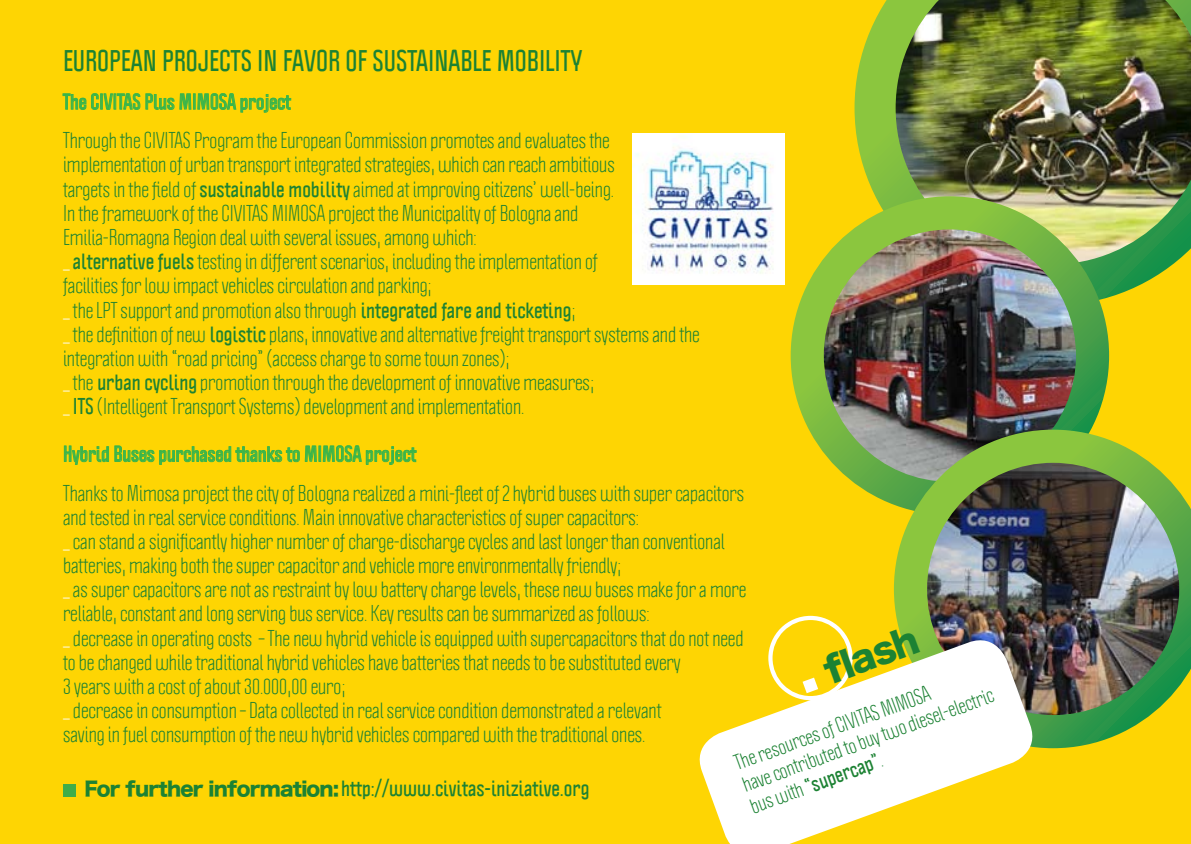
<style>
.page{position:relative;width:1191px;height:844px;background:#fff}
.page>*{position:absolute;margin:0;border:0;box-sizing:border-box;transform-origin:0 0}
.t1{font:35px "Hira Kaku Std W8";color:#1c8233}
.t2{font:700 26.25px "Politica";color:#1c8233}
.t3{font:20.12px/24.2px "Politica";color:#1c8233}
.t4{font:700 20.12px "Politica";color:#1c8233}
.t5{font:19.25px/23.1px "Politica";color:#1c8233}
.t6{font:700 19.25px "Politica";color:#3ab54a}
.s1{font-weight:700}
.s2{font-size:19.25px;color:#fff}
.s3{font-family:"Hira Kaku Std W8";font-weight:400;font-size:19.25px}
</style>
<div class="page">
<div style="left:0;top:0;width:1191px;height:843px;background:#fed503"></div>
<svg style="left:62px;top:93px;width:230px;height:20px"></svg>
<svg style="left:63px;top:445px;width:354px;height:20px"></svg>
<img style="left:854px;top:0;width:337px;height:297px">
<img style="left:790px;top:196px;width:319px;height:309px">
<img style="left:894px;top:429px;width:297px;height:319px">
<img style="left:632px;top:133px;width:152px;height:152px">
<svg style="left:699px;top:632px;width:341px;height:211px;fill:#fff"></svg>
<svg style="left:768px;top:615px;width:84px;height:85px"></svg>
<div style="left:63px;top:784px;width:12px;height:12px;background:#40ad49"></div>
<h2 class="t2" style="left:63px;top:44px;width:521px">EUROPEAN projects in favor of sustainable mobility</h2>
<p class="t6" style="left:63px;top:89px;width:36px">The CIVITAS</p>
<p class="t6" style="left:145px;top:89px;width:45px">Plus MIMOSA</p>
<p class="t6" style="left:240px;top:89px;width:52px">project</p>
<p class="t3" style="left:63px;top:128px;width:638px">Through the CIVITAS Program the European Commission promotes and evaluates the implementation of urban transport integrated strategies, which can reach ambitious<br>targets in the field of <span class="s1">sustainable mobility</span> aimed at improving citizens’ well-being.<br>In the framework of the CIVITAS MIMOSA project the Municipality of Bologna and<br>Emilia‑Romagna Region deal with several issues, among which:<br><span class="s2">_</span> <span class="s1">alternative fuels</span> testing in different scenarios, including the implementation of<br>facilities for low impact vehicles circulation and parking;<br><span class="s2">_</span> the LPT support and promotion also through <span class="s1">integrated fare and ticketing</span>;<br><span class="s2">_</span> the definition of new <span class="s1">logistic</span> plans, innovative and alternative freight transport systems and the integration with “road pricing” (access charge to some town zones);<br><span class="s2">_</span> the <span class="s1">urban cycling</span> promotion through the development of innovative measures;<br><span class="s2">_</span> <span class="s1">ITS</span> (Intelligent Transport Systems) development and implementation.</p>
<p class="t6" style="left:63px;top:441px;width:252px">Hybrid Buses purchased thanks to MIMOSA</p>
<p class="t6" style="left:365px;top:441px;width:52px">project</p>
<p class="t3" style="left:63px;top:480px;width:685px">Thanks to Mimosa project the city of Bologna realized a mini-fleet of 2 hybrid buses with super capacitors and tested in real service conditions. Main innovative characteristics of super capacitors:<br><span class="s2">_</span> can stand a significantly higher number of charge-discharge cycles and last longer than conventional batteries, making both the super capacitor and vehicle more environmentally friendly;<br><span class="s2">_</span> as super capacitors are not as restraint by low battery charge levels, these new buses make for a more reliable, constant and long serving bus service. Key results can be summarized as follows:<br><span class="s2">_</span> decrease in operating costs – The new hybrid vehicle is equipped with supercapacitors that do not need to be changed while traditional hybrid vehicles have batteries that needs to be substituted every<br>3 years with a cost of about 30.000,00 euro;<br><span class="s2">_</span> decrease in consumption – Data collected in real service condition demonstrated a relevant<br>saving in fuel consumption of the new hybrid vehicles compared with the traditional ones.</p>
<h1 class="t1" style="left:818px;top:652px;width:99px;rotate:-20deg">fl ash</h1>
<p class="t5" style="left:731px;top:752px;width:267px;rotate:-20deg">The resources of CIVITAS MIMOSA<br>have contributed to buy two diesel-electric bus with <span class="s1">“supercap”</span>.</p>
<p class="t4" style="left:84px;top:775px;width:506px"><span class="s3">For further information:</span> http://www.civitas-iniziative.org</p>
</div>
